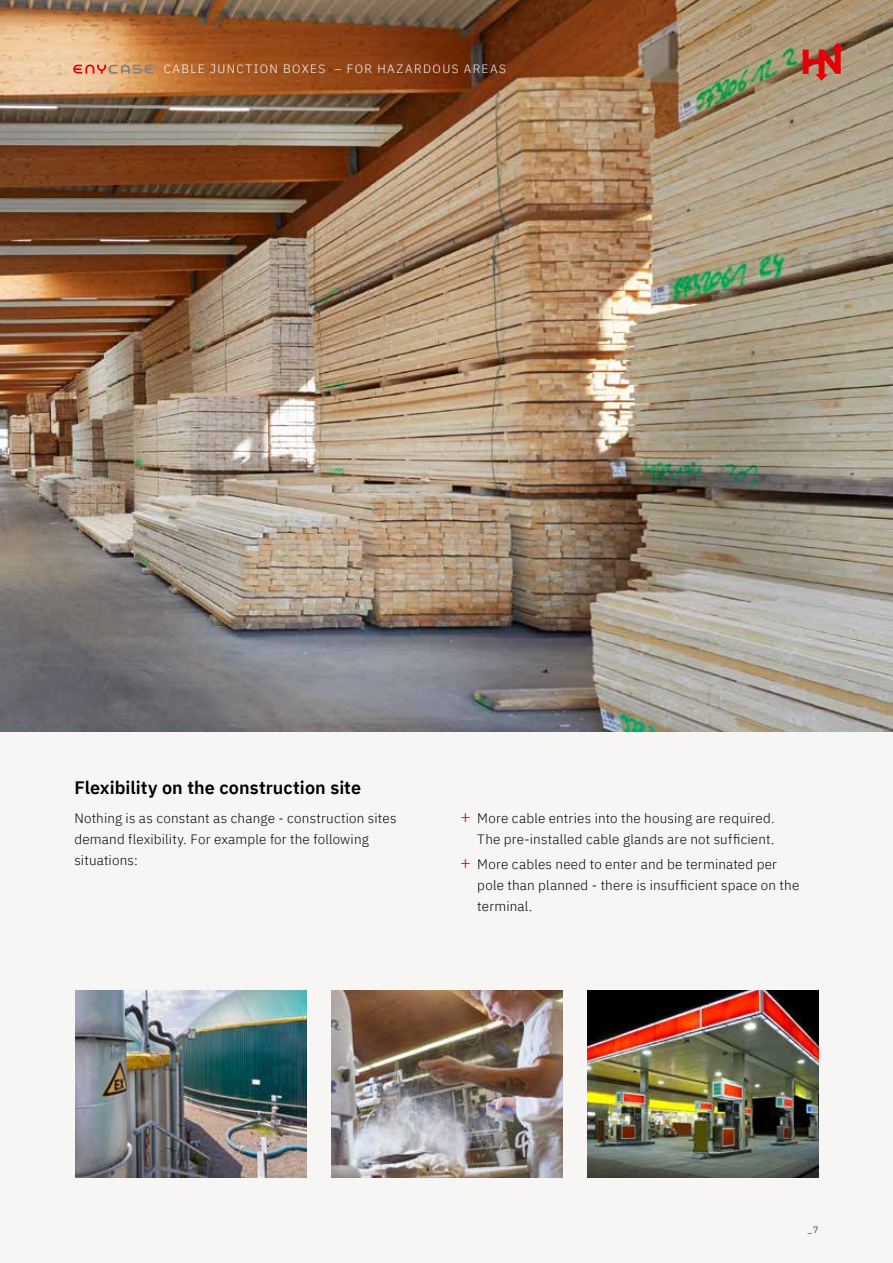
<style>
.page{position:relative;width:893px;height:1263px;background:#f7f6f5}
.page>*{position:absolute;margin:0;border:0;box-sizing:border-box;transform-origin:0 0}
.t1{font:600 18px "IBM Plex Sans";letter-spacing:.005em;color:#000}
.t2{font:300 13.5px/21px "IBM Plex Sans";letter-spacing:.015em;color:#000}
.t3{font:300 12px "IBM Plex Sans";letter-spacing:.12em;color:#fff}
.t4{font:300 9px "IBM Plex Sans";color:#000}
.s1{font-size:18px;color:#e60005}
</style>
<div class="page">
<img style="left:75px;top:991px;width:231px;height:187px">
<img style="left:587px;top:991px;width:232px;height:187px">
<img style="left:331px;top:991px;width:231px;height:187px">
<img style="left:0;top:0;width:893px;height:731px">
<svg style="left:73px;top:65px;width:84px;height:9px"></svg>
<svg style="left:803px;top:43px;width:41px;height:38px;background:#bf5345"></svg>
<p class="t3" style="left:164px;top:60px;width:344px">CABLE JUNCTION BOXES – FOR HAZARDOUS AREAS</p>
<h1 class="t1" style="left:74px;top:774px;width:288px">Flexibility on the construction site</h1>
<p class="t2" style="left:74px;top:806px;width:324px">Nothing is as constant as change - construction sites demand flexibility. For example for the following situations:</p>
<p class="t2" style="left:460px;top:806px;width:316px;text-align:right"><span class="s1">+</span> More cable entries into the housing are required.<br>The pre-installed cable glands are not sufficient.</p>
<p class="t2" style="left:477px;top:852px;width:324px;text-indent:-17px"><span class="s1">+</span> More cables need to enter and be terminated per pole than planned - there is insufficient space on the terminal.</p>
<p class="t4" style="left:808px;top:1222px;width:12px">_7</p>
</div>
